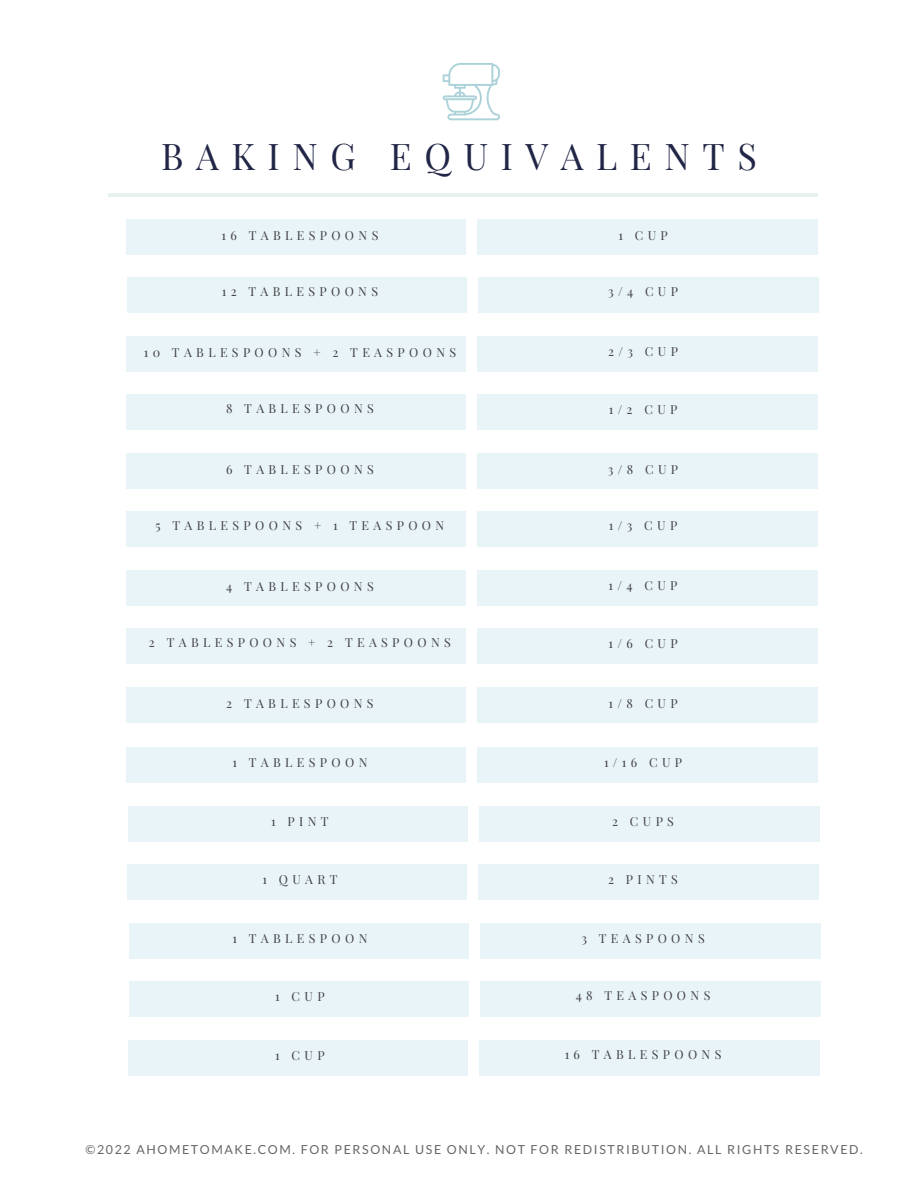
<style>
.page{position:relative;width:918px;height:1188px;background:#fff}
.page>*{position:absolute;margin:0;border:0;box-sizing:border-box;transform-origin:0 0}
.t1{font:36px "Playfair Display";letter-spacing:.35em;color:#212647}
.t2{font:12.45px "Playfair Display";letter-spacing:.35em;color:#414042}
.t3{font:12.45px "Lato";letter-spacing:.13em;color:#666}
</style>
<div class="page">
<div style="left:127px;top:219px;width:339px;height:36px;background:#e8f4f8"></div>
<div style="left:478px;top:219px;width:340px;height:36px;background:#e8f4f8"></div>
<div style="left:127px;top:277px;width:340px;height:36px;background:#e8f4f8"></div>
<div style="left:478px;top:277px;width:341px;height:36px;background:#e8f4f8"></div>
<div style="left:127px;top:336px;width:339px;height:36px;background:#e8f4f8"></div>
<div style="left:478px;top:336px;width:340px;height:36px;background:#e8f4f8"></div>
<div style="left:126px;top:394px;width:340px;height:36px;background:#e8f4f8"></div>
<div style="left:477px;top:394px;width:341px;height:36px;background:#e8f4f8"></div>
<div style="left:127px;top:453px;width:339px;height:36px;background:#e8f4f8"></div>
<div style="left:478px;top:453px;width:340px;height:36px;background:#e8f4f8"></div>
<div style="left:126px;top:511px;width:340px;height:36px;background:#e8f4f8"></div>
<div style="left:477px;top:511px;width:341px;height:36px;background:#e8f4f8"></div>
<div style="left:127px;top:570px;width:339px;height:36px;background:#e8f4f8"></div>
<div style="left:478px;top:570px;width:340px;height:36px;background:#e8f4f8"></div>
<div style="left:126px;top:628px;width:340px;height:36px;background:#e8f4f8"></div>
<div style="left:477px;top:628px;width:341px;height:36px;background:#e8f4f8"></div>
<div style="left:127px;top:687px;width:339px;height:36px;background:#e8f4f8"></div>
<div style="left:478px;top:687px;width:340px;height:36px;background:#e8f4f8"></div>
<div style="left:126px;top:747px;width:340px;height:36px;background:#e8f4f8"></div>
<div style="left:477px;top:747px;width:341px;height:36px;background:#e8f4f8"></div>
<div style="left:128px;top:806px;width:340px;height:36px;background:#e8f4f8"></div>
<div style="left:479px;top:806px;width:341px;height:36px;background:#e8f4f8"></div>
<div style="left:127px;top:864px;width:340px;height:36px;background:#e8f4f8"></div>
<div style="left:478px;top:864px;width:341px;height:36px;background:#e8f4f8"></div>
<div style="left:130px;top:923px;width:339px;height:36px;background:#e8f4f8"></div>
<div style="left:481px;top:923px;width:340px;height:36px;background:#e8f4f8"></div>
<div style="left:129px;top:981px;width:340px;height:36px;background:#e8f4f8"></div>
<div style="left:480px;top:981px;width:341px;height:36px;background:#e8f4f8"></div>
<div style="left:128px;top:1040px;width:340px;height:36px;background:#e8f4f8"></div>
<div style="left:479px;top:1040px;width:341px;height:36px;background:#e8f4f8"></div>
<hr style="left:108px;top:193px;width:709px;height:4px;background:#e5f2f0">
<svg style="left:443px;top:63px;width:57px;height:57px"></svg>
<p class="t1" style="left:161px;top:131px;width:597px">BAKING EQUIVALENTS</p>
<p class="t2" style="left:222px;top:226px;width:158px">16 TABLESPOONS</p>
<p class="t2" style="left:618px;top:226px;width:51px">1 CUP</p>
<p class="t2" style="left:222px;top:283px;width:158px">12 TABLESPOONS</p>
<p class="t2" style="left:608px;top:283px;width:71px">3/4 CUP</p>
<p class="t2" style="left:144px;top:343px;width:314px">10 TABLESPOONS + 2 TEASPOONS</p>
<p class="t2" style="left:608px;top:343px;width:71px">2/3 CUP</p>
<p class="t2" style="left:226px;top:400px;width:149px">8 TABLESPOONS</p>
<p class="t2" style="left:609px;top:401px;width:70px">1/2 CUP</p>
<p class="t2" style="left:226px;top:460px;width:149px">6 TABLESPOONS</p>
<p class="t2" style="left:608px;top:460px;width:72px">3/8 CUP</p>
<p class="t2" style="left:156px;top:517px;width:290px">5 TABLESPOONS + 1 TEASPOON</p>
<p class="t2" style="left:609px;top:517px;width:70px">1/3 CUP</p>
<p class="t2" style="left:226px;top:577px;width:149px">4 TABLESPOONS</p>
<p class="t2" style="left:609px;top:577px;width:70px">1/4 CUP</p>
<p class="t2" style="left:149px;top:634px;width:303px">2 TABLESPOONS + 2 TEASPOONS</p>
<p class="t2" style="left:608px;top:635px;width:71px">1/6 CUP</p>
<p class="t2" style="left:226px;top:694px;width:149px">2 TABLESPOONS</p>
<p class="t2" style="left:608px;top:694px;width:71px">1/8 CUP</p>
<p class="t2" style="left:232px;top:753px;width:136px">1 TABLESPOON</p>
<p class="t2" style="left:604px;top:753px;width:80px">1/16 CUP</p>
<p class="t2" style="left:271px;top:812px;width:59px">1 PINT</p>
<p class="t2" style="left:612px;top:813px;width:63px">2 CUPS</p>
<p class="t2" style="left:262px;top:870px;width:77px">1 QUART</p>
<p class="t2" style="left:608px;top:871px;width:71px">2 PINTS</p>
<p class="t2" style="left:232px;top:929px;width:136px">1 TABLESPOON</p>
<p class="t2" style="left:581px;top:929px;width:125px">3 TEASPOONS</p>
<p class="t2" style="left:275px;top:987px;width:51px">1 CUP</p>
<p class="t2" style="left:576px;top:987px;width:136px">48 TEASPOONS</p>
<p class="t2" style="left:275px;top:1046px;width:51px">1 CUP</p>
<p class="t2" style="left:565px;top:1046px;width:158px">16 TABLESPOONS</p>
<p class="t3" style="left:86px;top:1142px;width:779px">©2022 AHOMETOMAKE.COM. FOR PERSONAL USE ONLY. NOT FOR REDISTRIBUTION. ALL RIGHTS RESERVED.</p>
</div>
